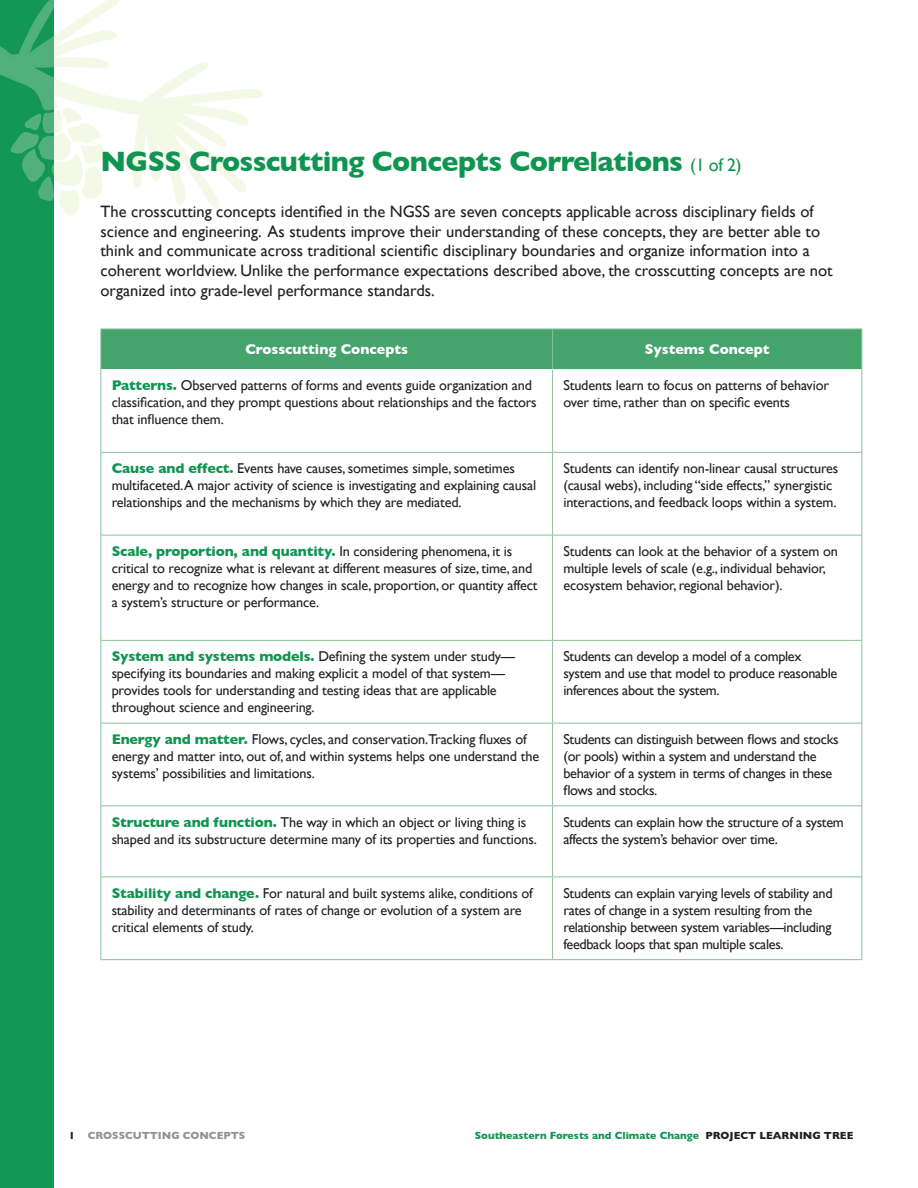
<style>
.page{position:relative;width:918px;height:1188px;background:#fff}
.page>*{position:absolute;margin:0;border:0;box-sizing:border-box;transform-origin:0 0}
.t1{font:700 28.5px "Gill Sans";letter-spacing:-.02em;color:#0f9551}
.t2{font:16.5px/19.8px "Gill Sans";color:#231f20}
.t3{font:14.25px/17.1px "Gill Sans";letter-spacing:-.01em;color:#231f20}
.t4{font:700 14.25px "Gill Sans";color:#fff}
.t5{font:700 10.5px "Gill Sans";color:#0f9551}
.t6{font:700 10.5px "Gill Sans";color:#919396}
.s1{font-weight:400;font-size:18px}
.s2{font-weight:700;color:#0f9551}
.s3{color:#231f20}
</style>
<div class="page">
<svg style="left:111px;top:0;width:151px;height:208px"></svg>
<div style="left:0;top:0;width:54px;height:1188px;background:#129754"></div>
<svg style="left:0;top:0;width:111px;height:216px"></svg>
<div style="left:101px;top:330px;width:760px;height:39px;background:#45a46c"></div>
<svg style="left:101px;top:370px;width:451px;height:589px"></svg>
<hr style="left:100px;top:329px;width:453px;height:1px;background:#8ac09b">
<hr style="left:100px;top:329px;width:1px;height:41px;background:#8ac09b">
<hr style="left:553px;top:329px;width:309px;height:1px;background:#8ac09b">
<hr style="left:552px;top:329px;width:1px;height:40px;background:#8ac09b">
<hr style="left:861px;top:329px;width:1px;height:41px;background:#8ac09b">
<hr style="left:100px;top:370px;width:1px;height:82px;background:#8ac09b">
<hr style="left:552px;top:370px;width:1px;height:82px;background:#8ac09b">
<hr style="left:861px;top:370px;width:1px;height:82px;background:#8ac09b">
<hr style="left:100px;top:452px;width:453px;height:1px;background:#8ac09b">
<hr style="left:100px;top:453px;width:1px;height:82px;background:#8ac09b">
<hr style="left:553px;top:452px;width:309px;height:1px;background:#8ac09b">
<hr style="left:552px;top:453px;width:1px;height:82px;background:#8ac09b">
<hr style="left:861px;top:453px;width:1px;height:82px;background:#8ac09b">
<hr style="left:100px;top:535px;width:453px;height:1px;background:#8ac09b">
<hr style="left:100px;top:535px;width:1px;height:105px;background:#8ac09b">
<hr style="left:553px;top:535px;width:309px;height:1px;background:#8ac09b">
<hr style="left:552px;top:535px;width:1px;height:105px;background:#8ac09b">
<hr style="left:861px;top:535px;width:1px;height:105px;background:#8ac09b">
<hr style="left:100px;top:640px;width:453px;height:1px;background:#8ac09b">
<hr style="left:100px;top:641px;width:1px;height:82px;background:#8ac09b">
<hr style="left:553px;top:640px;width:309px;height:1px;background:#8ac09b">
<hr style="left:552px;top:641px;width:1px;height:82px;background:#8ac09b">
<hr style="left:861px;top:641px;width:1px;height:82px;background:#8ac09b">
<hr style="left:100px;top:723px;width:453px;height:1px;background:#8ac09b">
<hr style="left:100px;top:723px;width:1px;height:82px;background:#8ac09b">
<hr style="left:553px;top:723px;width:309px;height:1px;background:#8ac09b">
<hr style="left:552px;top:723px;width:1px;height:82px;background:#8ac09b">
<hr style="left:861px;top:723px;width:1px;height:82px;background:#8ac09b">
<hr style="left:100px;top:805px;width:453px;height:1px;background:#8ac09b">
<hr style="left:100px;top:806px;width:1px;height:71px;background:#8ac09b">
<hr style="left:553px;top:805px;width:309px;height:1px;background:#8ac09b">
<hr style="left:552px;top:806px;width:1px;height:71px;background:#8ac09b">
<hr style="left:861px;top:806px;width:1px;height:71px;background:#8ac09b">
<hr style="left:100px;top:877px;width:453px;height:1px;background:#8ac09b">
<hr style="left:100px;top:877px;width:1px;height:82px;background:#8ac09b">
<hr style="left:553px;top:877px;width:309px;height:1px;background:#8ac09b">
<hr style="left:552px;top:877px;width:1px;height:82px;background:#8ac09b">
<hr style="left:861px;top:877px;width:1px;height:82px;background:#8ac09b">
<hr style="left:100px;top:959px;width:453px;height:1px;background:#8ac09b">
<hr style="left:553px;top:959px;width:309px;height:1px;background:#8ac09b">
<h1 class="t1" style="left:100px;top:145px;width:643px">NGSS Crosscutting Concepts Correlations <span class="s1">(1 of 2)</span></h1>
<p class="t2" style="left:100px;top:201px;width:734px">The crosscutting concepts identified in the NGSS are seven concepts applicable across disciplinary fields of science and engineering. As students improve their understanding of these concepts, they are better able to think and communicate across traditional scientific disciplinary boundaries and organize information into a coherent worldview. Unlike the performance expectations described above, the crosscutting concepts are not organized into grade-level performance standards.</p>
<p class="t4" style="left:245px;top:341px;width:164px">Crosscutting Concepts</p>
<p class="t4" style="left:645px;top:341px;width:126px">Systems Concept</p>
<p class="t3" style="left:112px;top:377px;width:427px"><span class="s2">Patterns.</span> Observed patterns of forms and events guide organization and classification, and they prompt questions about relationships and the factors that influence them.</p>
<p class="t3" style="left:563px;top:377px;width:267px">Students learn to focus on patterns of behavior over time, rather than on specific events</p>
<p class="t3" style="left:112px;top:460px;width:426px"><span class="s2">Cause and effect.</span> Events have causes, sometimes simple, sometimes multifaceted.A major activity of science is investigating and explaining causal relationships and the mechanisms by which they are mediated.</p>
<p class="t3" style="left:563px;top:460px;width:276px">Students can identify non-linear causal structures (causal webs), including “side effects,” synergistic interactions, and feedback loops within a system.</p>
<p class="t3" style="left:112px;top:542px;width:427px"><span class="s2">Scale, proportion, and quantity.</span> In considering phenomena, it is critical to recognize what is relevant at different measures of size, time, and energy and to recognize how changes in scale, proportion, or quantity affect a system’s structure or performance.</p>
<p class="t3" style="left:563px;top:542px;width:276px">Students can look at the behavior of a system on multiple levels of scale (e.g., individual behavior, ecosystem behavior, regional behavior).</p>
<p class="t3" style="left:112px;top:648px;width:405px"><span class="s2">System and systems models.</span> Defining the system under study— specifying its boundaries and making explicit a model of that system— provides tools for understanding and testing ideas that are applicable throughout science and engineering.</p>
<p class="t3" style="left:563px;top:648px;width:276px">Students can develop a model of a complex system and use that model to produce reasonable inferences about the system.</p>
<p class="t3" style="left:112px;top:730px;width:429px"><span class="s2">Energy and matter.</span> Flows, cycles, and conservation.Tracking fluxes of energy and matter into, out of, and within systems helps one understand the systems’ possibilities and limitations.</p>
<p class="t3" style="left:563px;top:730px;width:277px">Students can distinguish between flows and stocks (or pools) within a system and understand the behavior of a system in terms of changes in these flows and stocks.</p>
<p class="t3" style="left:112px;top:813px;width:427px"><span class="s2">Structure and function.</span> The way in which an object or living thing is shaped and its substructure determine many of its properties and functions.</p>
<p class="t3" style="left:563px;top:813px;width:282px">Students can explain how the structure of a system affects the system’s behavior over time.</p>
<p class="t3" style="left:112px;top:884px;width:423px"><span class="s2">Stability and change.</span> For natural and built systems alike, conditions of stability and determinants of rates of change or evolution of a system are critical elements of study.</p>
<p class="t3" style="left:563px;top:884px;width:271px">Students can explain varying levels of stability and rates of change in a system resulting from the relationship between system variables—including feedback loops that span multiple scales.</p>
<p class="t6" style="left:69px;top:1129px;width:178px"><span class="s3">1</span> CROSSCUTTING CONCEPTS</p>
<p class="t5" style="left:475px;top:1129px;width:380px">Southeastern Forests and Climate Change <span class="s3">PROJECT LEARNING TREE</span></p>
</div>
